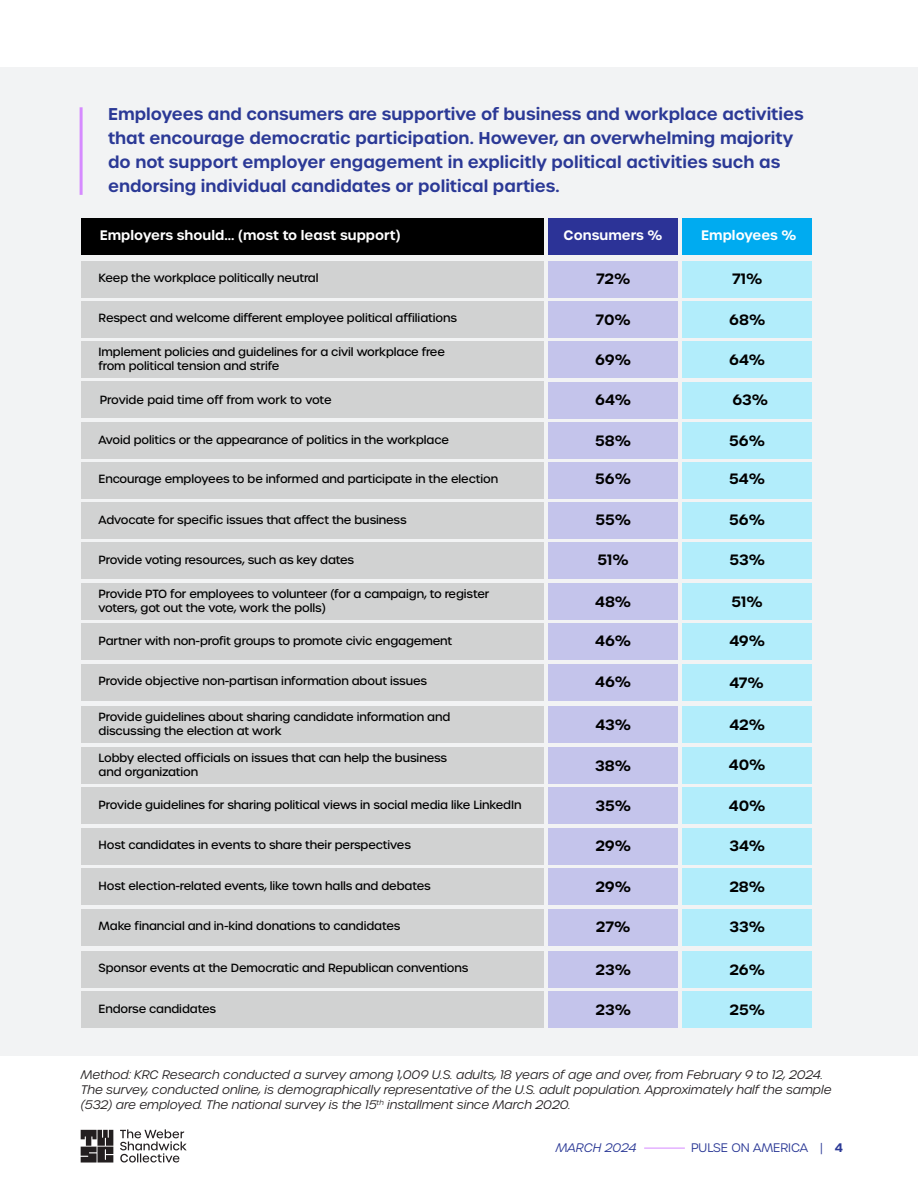
<style>
.page{position:relative;width:918px;height:1188px;background:#fff}
.page>*{position:absolute;margin:0;border:0;box-sizing:border-box;transform-origin:0 0}
.callout_body{font:600 16.5px/24px "Urbane";color:#2b3996}
.t1{font:600 14.55px "Urbane";color:#000}
.t2{font:600 13.35px "Urbane";color:#fff}
.about{font:italic 300 12px/15px "Urbane";color:#231f20}
.t3{font:300 12px "Urbane";color:#2b3996}
.t4{font:italic 300 12px "Urbane";color:#2b3996}
.t5{font:500 11.55px/14px "Urbane";letter-spacing:-.01em;color:#000}
.s1{font-weight:600}
</style>
<div class="page">
<hr style="left:644px;top:1148px;width:41px;height:1px;background:#d68aff">
<svg style="left:81px;top:1129px;width:106px;height:34px"></svg>
<div style="left:0;top:68px;width:918px;height:988px;background:#f2f3f4"></div>
<hr style="left:80px;top:107px;width:3px;height:88px;background:#d68aff">
<div style="left:81px;top:218px;width:462px;height:37px;background:#000"></div>
<div style="left:81px;top:261px;width:462px;height:36px;background:#d1d2d2"></div>
<div style="left:81px;top:301px;width:462px;height:37px;background:#d1d2d2"></div>
<div style="left:81px;top:342px;width:462px;height:36px;background:#d1d2d2"></div>
<div style="left:81px;top:382px;width:462px;height:36px;background:#d1d2d2"></div>
<div style="left:81px;top:422px;width:462px;height:36px;background:#d1d2d2"></div>
<div style="left:81px;top:462px;width:462px;height:37px;background:#d1d2d2"></div>
<div style="left:81px;top:503px;width:462px;height:36px;background:#d1d2d2"></div>
<div style="left:81px;top:543px;width:462px;height:36px;background:#d1d2d2"></div>
<div style="left:81px;top:583px;width:462px;height:37px;background:#d1d2d2"></div>
<div style="left:81px;top:624px;width:462px;height:36px;background:#d1d2d2"></div>
<div style="left:81px;top:664px;width:462px;height:36px;background:#d1d2d2"></div>
<div style="left:81px;top:707px;width:462px;height:36px;background:#d1d2d2"></div>
<div style="left:81px;top:747px;width:462px;height:36px;background:#d1d2d2"></div>
<div style="left:81px;top:788px;width:462px;height:36px;background:#d1d2d2"></div>
<div style="left:81px;top:828px;width:462px;height:36px;background:#d1d2d2"></div>
<div style="left:81px;top:869px;width:462px;height:36px;background:#d1d2d2"></div>
<div style="left:81px;top:909px;width:462px;height:36px;background:#d1d2d2"></div>
<div style="left:81px;top:951px;width:462px;height:37px;background:#d1d2d2"></div>
<div style="left:81px;top:992px;width:462px;height:36px;background:#d1d2d2"></div>
<div style="left:548px;top:218px;width:130px;height:37px;background:#2c3397"></div>
<div style="left:548px;top:261px;width:130px;height:36px;background:#c4c4eb"></div>
<div style="left:548px;top:301px;width:130px;height:37px;background:#c4c4eb"></div>
<div style="left:548px;top:342px;width:130px;height:36px;background:#c4c4eb"></div>
<div style="left:548px;top:382px;width:130px;height:36px;background:#c4c4eb"></div>
<div style="left:548px;top:422px;width:130px;height:36px;background:#c4c4eb"></div>
<div style="left:548px;top:462px;width:130px;height:37px;background:#c4c4eb"></div>
<div style="left:548px;top:503px;width:130px;height:36px;background:#c4c4eb"></div>
<div style="left:548px;top:543px;width:130px;height:36px;background:#c4c4eb"></div>
<div style="left:548px;top:583px;width:130px;height:37px;background:#c4c4eb"></div>
<div style="left:548px;top:624px;width:130px;height:36px;background:#c4c4eb"></div>
<div style="left:548px;top:664px;width:130px;height:37px;background:#c4c4eb"></div>
<div style="left:548px;top:707px;width:130px;height:36px;background:#c4c4eb"></div>
<div style="left:548px;top:747px;width:130px;height:36px;background:#c4c4eb"></div>
<div style="left:548px;top:788px;width:130px;height:36px;background:#c4c4eb"></div>
<div style="left:548px;top:828px;width:130px;height:36px;background:#c4c4eb"></div>
<div style="left:548px;top:869px;width:130px;height:36px;background:#c4c4eb"></div>
<div style="left:548px;top:909px;width:130px;height:36px;background:#c4c4eb"></div>
<div style="left:548px;top:951px;width:130px;height:37px;background:#c4c4eb"></div>
<div style="left:548px;top:992px;width:130px;height:36px;background:#c4c4eb"></div>
<div style="left:682px;top:261px;width:130px;height:36px;background:#b2edfb"></div>
<div style="left:682px;top:218px;width:129px;height:37px;background:#00abf0"></div>
<div style="left:682px;top:301px;width:130px;height:37px;background:#b2edfb"></div>
<div style="left:682px;top:342px;width:130px;height:36px;background:#b2edfb"></div>
<div style="left:682px;top:382px;width:130px;height:36px;background:#b2edfb"></div>
<div style="left:682px;top:422px;width:130px;height:36px;background:#b2edfb"></div>
<div style="left:682px;top:462px;width:130px;height:37px;background:#b2edfb"></div>
<div style="left:682px;top:503px;width:130px;height:36px;background:#b2edfb"></div>
<div style="left:682px;top:543px;width:130px;height:36px;background:#b2edfb"></div>
<div style="left:682px;top:583px;width:130px;height:37px;background:#b2edfb"></div>
<div style="left:682px;top:624px;width:130px;height:36px;background:#b2edfb"></div>
<div style="left:682px;top:664px;width:130px;height:37px;background:#b2edfb"></div>
<div style="left:682px;top:707px;width:130px;height:36px;background:#b2edfb"></div>
<div style="left:682px;top:747px;width:130px;height:36px;background:#b2edfb"></div>
<div style="left:682px;top:788px;width:130px;height:36px;background:#b2edfb"></div>
<div style="left:682px;top:828px;width:130px;height:36px;background:#b2edfb"></div>
<div style="left:682px;top:869px;width:130px;height:36px;background:#b2edfb"></div>
<div style="left:682px;top:909px;width:130px;height:36px;background:#b2edfb"></div>
<div style="left:682px;top:951px;width:130px;height:37px;background:#b2edfb"></div>
<div style="left:682px;top:992px;width:130px;height:36px;background:#b2edfb"></div>
<p class="callout_body" style="left:108px;top:102px;width:697px">Employees and consumers are supportive of business and workplace activities that encourage democratic participation. However, an overwhelming majority do not support employer engagement in explicitly political activities such as endorsing individual candidates or political parties.</p>
<p class="t2" style="left:100px;top:226px;width:302px">Employers should... (most to least support)</p>
<p class="t2" style="left:564px;top:226px;width:100px">Consumers %</p>
<p class="t2" style="left:701px;top:226px;width:97px">Employees %</p>
<p class="t1" style="left:596px;top:269px;width:36px">72%</p>
<p class="t1" style="left:732px;top:269px;width:32px">71%</p>
<p class="t1" style="left:596px;top:310px;width:37px">70%</p>
<p class="t1" style="left:729px;top:310px;width:38px">68%</p>
<p class="t1" style="left:595px;top:350px;width:37px">69%</p>
<p class="t1" style="left:729px;top:350px;width:38px">64%</p>
<p class="t5" style="left:99px;top:271px;width:222px">Keep the workplace politically neutral</p>
<p class="t5" style="left:99px;top:311px;width:360px">Respect and welcome different employee political affiliations</p>
<p class="t5" style="left:99px;top:345px;width:348px">Implement policies and guidelines for a civil workplace free from political tension and strife</p>
<p class="t5" style="left:100px;top:393px;width:233px">Provide paid time off from work to vote</p>
<p class="t1" style="left:595px;top:390px;width:38px">64%</p>
<p class="t1" style="left:732px;top:390px;width:37px">63%</p>
<p class="t5" style="left:99px;top:433px;width:352px">Avoid politics or the appearance of politics in the workplace</p>
<p class="t1" style="left:595px;top:430px;width:37px">58%</p>
<p class="t1" style="left:729px;top:430px;width:37px">56%</p>
<p class="t5" style="left:99px;top:472px;width:401px">Encourage employees to be informed and participate in the election</p>
<p class="t5" style="left:99px;top:512px;width:310px">Advocate for specific issues that affect the business</p>
<p class="t5" style="left:99px;top:553px;width:257px">Provide voting resources, such as key dates</p>
<p class="t5" style="left:99px;top:587px;width:392px">Provide PTO for employees to volunteer (for a campaign, to register voters, got out the vote, work the polls)</p>
<p class="t5" style="left:99px;top:634px;width:355px">Partner with non-profit groups to promote civic engagement</p>
<p class="t5" style="left:99px;top:674px;width:330px">Provide objective non-partisan information about issues</p>
<p class="t5" style="left:99px;top:710px;width:353px">Provide guidelines about sharing candidate information and discussing the election at work</p>
<p class="t5" style="left:99px;top:751px;width:350px">Lobby elected officials on issues that can help the business and organization</p>
<p class="t5" style="left:99px;top:797px;width:424px">Provide guidelines for sharing political views in social media like LinkedIn</p>
<p class="t5" style="left:99px;top:838px;width:314px">Host candidates in events to share their perspectives</p>
<p class="t5" style="left:99px;top:878px;width:334px">Host election-related events, like town halls and debates</p>
<p class="t5" style="left:99px;top:919px;width:303px">Make financial and in-kind donations to candidates</p>
<p class="t5" style="left:99px;top:961px;width:371px">Sponsor events at the Democratic and Republican conventions</p>
<p class="t5" style="left:99px;top:1002px;width:119px">Endorse candidates</p>
<p class="t1" style="left:595px;top:469px;width:37px">56%</p>
<p class="t1" style="left:729px;top:469px;width:37px">54%</p>
<p class="t1" style="left:595px;top:509px;width:37px">55%</p>
<p class="t1" style="left:729px;top:509px;width:37px">56%</p>
<p class="t1" style="left:598px;top:550px;width:33px">51%</p>
<p class="t1" style="left:729px;top:550px;width:37px">53%</p>
<p class="t1" style="left:595px;top:591px;width:38px">48%</p>
<p class="t1" style="left:732px;top:591px;width:33px">51%</p>
<p class="t1" style="left:595px;top:631px;width:38px">46%</p>
<p class="t1" style="left:729px;top:631px;width:37px">49%</p>
<p class="t1" style="left:595px;top:672px;width:38px">46%</p>
<p class="t1" style="left:729px;top:673px;width:36px">47%</p>
<p class="t1" style="left:595px;top:715px;width:37px">43%</p>
<p class="t1" style="left:729px;top:715px;width:37px">42%</p>
<p class="t1" style="left:595px;top:756px;width:37px">38%</p>
<p class="t1" style="left:729px;top:755px;width:38px">40%</p>
<p class="t1" style="left:595px;top:796px;width:37px">35%</p>
<p class="t1" style="left:729px;top:796px;width:38px">40%</p>
<p class="t1" style="left:595px;top:836px;width:37px">29%</p>
<p class="t1" style="left:729px;top:836px;width:37px">34%</p>
<p class="t1" style="left:595px;top:877px;width:37px">29%</p>
<p class="t1" style="left:729px;top:877px;width:37px">28%</p>
<p class="t1" style="left:596px;top:917px;width:36px">27%</p>
<p class="t1" style="left:729px;top:917px;width:37px">33%</p>
<p class="t1" style="left:596px;top:959px;width:37px">23%</p>
<p class="t1" style="left:729px;top:959px;width:37px">26%</p>
<p class="t1" style="left:596px;top:1000px;width:37px">23%</p>
<p class="t1" style="left:729px;top:1000px;width:37px">25%</p>
<p class="about" style="left:81px;top:1068px;width:752px">Method: KRC Research conducted a survey among 1,009 U.S. adults, 18 years of age and over, from February 9 to 12, 2024.<br>The survey, conducted online, is demographically representative of the U.S. adult population. Approximately half the sample (532) are employed. The national survey is the 15<sup>th</sup> installment since March 2020.</p>
<p class="t4" style="left:556px;top:1140px;width:82px">MARCH 2024</p>
<p class="t3" style="left:691px;top:1140px;width:154px">PULSE ON AMERICA | <span class="s1">4</span></p>
</div>
